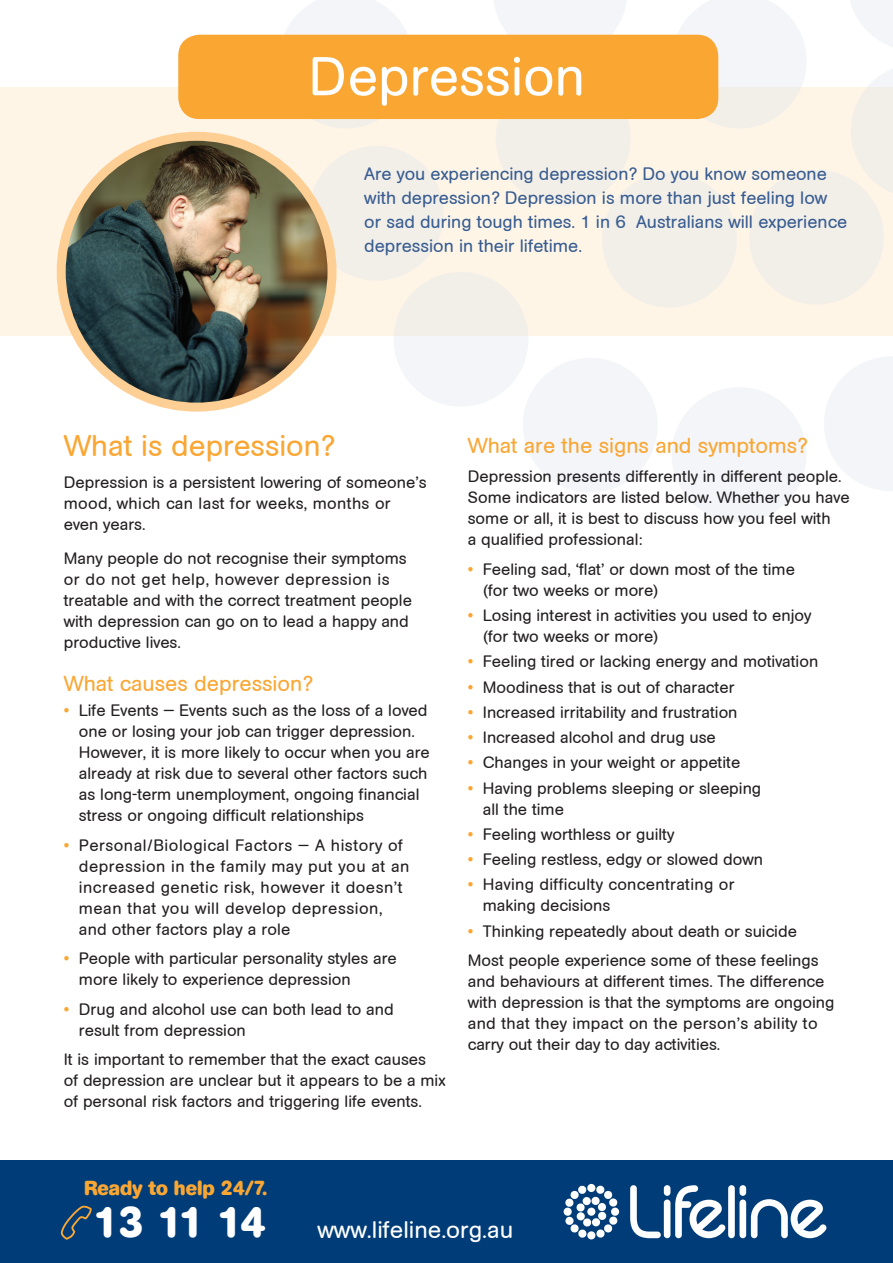
<style>
.page{position:relative;width:893px;height:1263px;background:#fff}
.page>*{position:absolute;margin:0;border:0;box-sizing:border-box;transform-origin:0 0}
.t1{font:54px "AG Rounded";color:#fff}
.t2{font:30px "AG Rounded";color:#faa633}
.t3{font:24px "AG Rounded";color:#fff}
.t4{font:21.75px "AG Rounded";color:#faa633}
.t5{font:700 20.25px "AG Book Rounded";color:#faa633}
.t6{font:18px/24px "AG Rounded";color:#375c91}
.t7{font:16.5px/21px "AG Rounded";color:#231f20}
.t8{font:16.5px/21px "AG Rounded";letter-spacing:.03em;color:#231f20}
.t9{font:16.5px/21px "AG Rounded";letter-spacing:.02em;color:#231f20}
.s1{color:#faa633}
.s2{font-family:"AG Book Rounded";font-weight:700;font-size:42.75px}
</style>
<div class="page">
<div style="left:0;top:87px;width:893px;height:248px;background:#fef5e7"></div>
<svg style="left:672px;top:0;width:134px;height:128px"></svg>
<svg style="left:278px;top:0;width:135px;height:128px"></svg>
<div style="left:672px;top:387px;width:135px;height:135px;background:#f3f5f9;border-radius:50%"></div>
<svg style="left:824px;top:357px;width:69px;height:134px"></svg>
<div style="left:749px;top:170px;width:135px;height:134px;background:#f2eee8;border-radius:50%"></div>
<svg style="left:332px;top:146px;width:411px;height:346px"></svg>
<div style="left:496px;top:71px;width:135px;height:135px;background:#f2eee8;border-radius:50%"></div>
<svg style="left:850px;top:0;width:43px;height:47px"></svg>
<svg style="left:486px;top:0;width:148px;height:35px"></svg>
<svg style="left:851px;top:69px;width:42px;height:124px"></svg>
<div style="left:178px;top:35px;width:540px;height:84px;background:#faa633;border-radius:21px"></div>
<div style="left:0;top:1161px;width:893px;height:102px;background:#003d78"></div>
<svg style="left:565px;top:1185px;width:53px;height:53px"></svg>
<svg style="left:630px;top:1185px;width:31px;height:53px"></svg>
<div style="left:664px;top:1199px;width:6px;height:39px;background:#fff;border-radius:3px"></div>
<div style="left:664px;top:1185px;width:6px;height:11px;background:#fff;border-radius:3px"></div>
<div style="left:739px;top:1199px;width:7px;height:39px;background:#fff;border-radius:3px"></div>
<div style="left:739px;top:1185px;width:7px;height:11px;background:#fff;border-radius:3px"></div>
<div style="left:728px;top:1185px;width:7px;height:53px;background:#fff;border-radius:3px"></div>
<svg style="left:675px;top:1185px;width:51px;height:53px"></svg>
<svg style="left:751px;top:1199px;width:76px;height:39px"></svg>
<svg style="left:60px;top:1205px;width:32px;height:35px"></svg>
<img style="left:61px;top:137px;width:271px;height:268px">
<div style="left:57px;top:132px;width:280px;height:280px;border:9px solid #fdcf94;border-radius:50%"></div>
<h1 class="t1" style="left:308px;top:46px;width:278px">Depression</h1>
<p class="t6" style="left:364px;top:162px;width:484px">Are you experiencing depression? Do you know someone with depression? Depression is more than just feeling low or sad during tough times. 1 in 6 Australians will experience depression in their lifetime.</p>
<h2 class="t2" style="left:64px;top:428px;width:273px">What is depression?</h2>
<p class="t7" style="left:64px;top:472px;width:364px">Depression is a persistent lowering of someone’s mood, which can last for weeks, months or even years.</p>
<p class="t7" style="left:64px;top:548px;width:350px">Many people do not recognise their symptoms or do not get help, however depression is treatable and with the correct treatment people with depression can go on to lead a happy and productive lives.</p>
<h3 class="t4" style="left:64px;top:671px;width:251px">What causes depression?</h3>
<p class="t7" style="left:79px;top:700px;width:352px;text-indent:-15px"><span class="s1">•</span> Life Events — Events such as the loss of a loved one or losing your job can trigger depression.<br>However, it is more likely to occur when you are already at risk due to several other factors such as long-term unemployment, ongoing financial stress or ongoing difficult relationships</p>
<p class="t8" style="left:79px;top:834px;width:332px;text-indent:-15px"><span class="s1">•</span> Personal/Biological Factors — A history of depression in the family may put you at an increased genetic risk, however it doesn’t mean that you will develop depression, and other factors play a role</p>
<p class="t7" style="left:79px;top:948px;width:319px;text-indent:-15px"><span class="s1">•</span> People with particular personality styles are more likely to experience depression</p>
<p class="t7" style="left:79px;top:998px;width:316px;text-indent:-15px"><span class="s1">•</span> Drug and alcohol use can both lead to and result from depression</p>
<p class="t7" style="left:64px;top:1049px;width:383px">It is important to remember that the exact causes<br>of depression are unclear but it appears to be a mix of personal risk factors and triggering life events.</p>
<h3 class="t4" style="left:468px;top:433px;width:341px">What are the signs and symptoms?</h3>
<p class="t7" style="left:468px;top:466px;width:383px">Depression presents differently in different people.<br>Some indicators are listed below. Whether you have some or all, it is best to discuss how you feel with<br>a qualified professional:</p>
<p class="t7" style="left:483px;top:559px;width:314px;text-indent:-15px"><span class="s1">•</span> Feeling sad, ‘flat’ or down most of the time (for two weeks or more)</p>
<p class="t7" style="left:483px;top:605px;width:330px;text-indent:-15px"><span class="s1">•</span> Losing interest in activities you used to enjoy (for two weeks or more)</p>
<p class="t7" style="left:468px;top:651px;width:352px"><span class="s1">•</span> Feeling tired or lacking energy and motivation</p>
<p class="t7" style="left:468px;top:676px;width:268px"><span class="s1">•</span> Moodiness that is out of character</p>
<p class="t7" style="left:468px;top:702px;width:271px"><span class="s1">•</span> Increased irritability and frustration</p>
<p class="t7" style="left:468px;top:727px;width:250px"><span class="s1">•</span> Increased alcohol and drug use</p>
<p class="t7" style="left:468px;top:752px;width:274px"><span class="s1">•</span> Changes in your weight or appetite</p>
<p class="t7" style="left:483px;top:777px;width:280px;text-indent:-15px"><span class="s1">•</span> Having problems sleeping or sleeping all the time</p>
<p class="t7" style="left:468px;top:823px;width:208px"><span class="s1">•</span> Feeling worthless or guilty</p>
<p class="t7" style="left:468px;top:849px;width:297px"><span class="s1">•</span> Feeling restless, edgy or slowed down</p>
<p class="t9" style="left:483px;top:874px;width:253px;text-indent:-15px"><span class="s1">•</span> Having difficulty concentrating or making decisions</p>
<p class="t7" style="left:468px;top:916px;width:352px;line-height:29.5px"><span class="s1">•</span> Thinking repeatedly about death or suicide<br>Most people experience some of these feelings</p>
<p class="t7" style="left:468px;top:971px;width:368px">and behaviours at different times. The difference with depression is that the symptoms are ongoing and that they impact on the person’s ability to carry out their day to day activities.</p>
<p class="t5" style="left:84px;top:1176px;width:185px">Ready to help 24/7.</p>
<h3 class="t3" style="left:93px;top:1216px;width:422px"><span class="s2">13 11 14</span> www.lifeline.org.au</h3>
</div>
